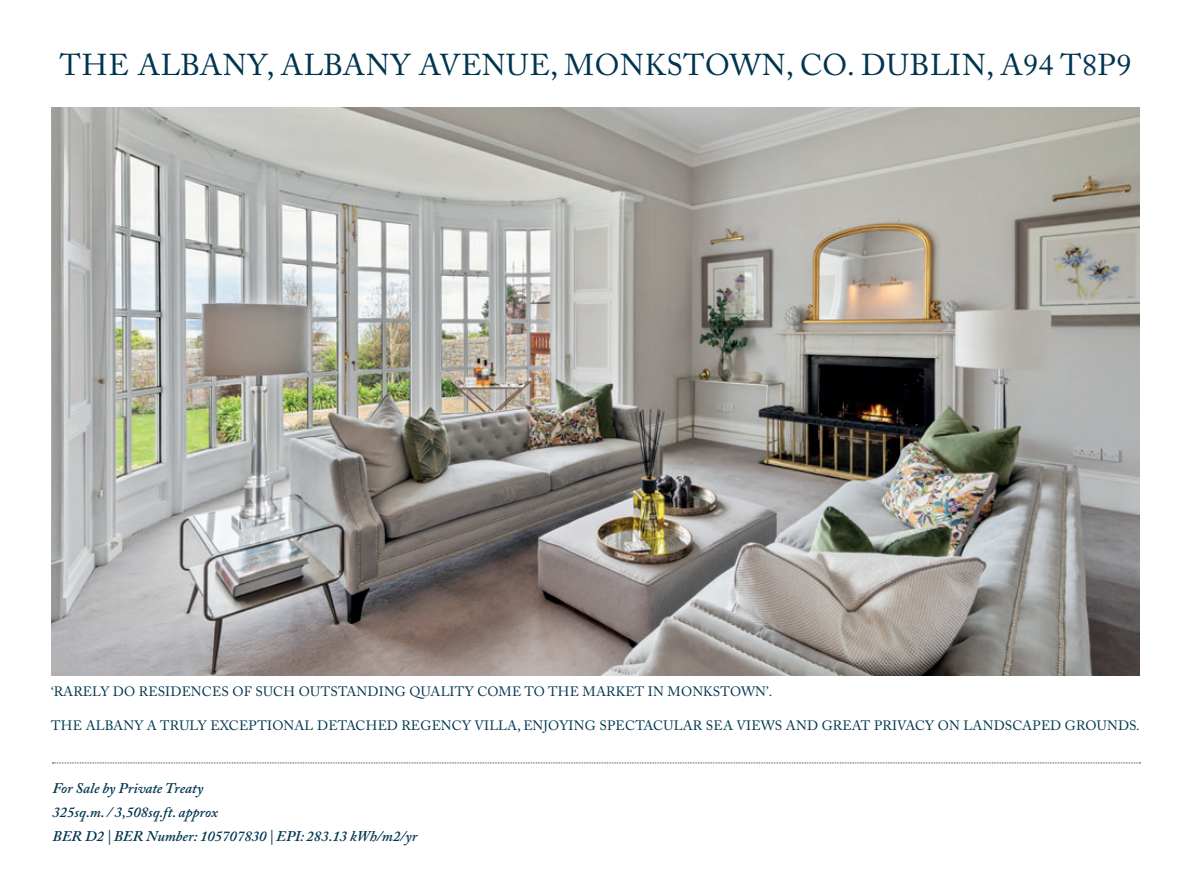
<style>
.page{position:relative;width:1191px;height:893px;background:#fff}
.page>*{position:absolute;margin:0;border:0;box-sizing:border-box;transform-origin:0 0}
.t1{font:30px "Adobe Caslon Pro";letter-spacing:.025em;color:#00354f}
.t2{font:italic 600 14.7px/24px "Adobe Caslon Pro";color:#00354f}
.t3{font:13.5px "Adobe Caslon Pro";letter-spacing:.015em;color:#00354f}
</style>
<div class="page">
<svg style="left:52px;top:763px;width:1088px;height:1px"></svg>
<img style="left:51px;top:107px;width:1089px;height:568px">
<h1 class="t1" style="left:60px;top:47px;width:1073px">THE ALBANY, ALBANY AVENUE, MONKSTOWN, CO. DUBLIN, A94 T8P9</h1>
<p class="t3" style="left:51px;top:684px;width:722px">‘RARELY DO RESIDENCES OF SUCH OUTSTANDING QUALITY COME TO THE MARKET IN MONKSTOWN’.</p>
<p class="t3" style="left:51px;top:717px;width:1090px">THE ALBANY A TRULY EXCEPTIONAL DETACHED REGENCY VILLA, ENJOYING SPECTACULAR SEA VIEWS AND GREAT PRIVACY ON LANDSCAPED GROUNDS.</p>
<p class="t2" style="left:52px;top:776px;width:366px">For Sale by Private Treaty<br>325sq.m. / 3,508sq.ft. approx<br>BER D2 | BER Number: 105707830 | EPI: 283.13 kWh/m2/yr</p>
</div>
